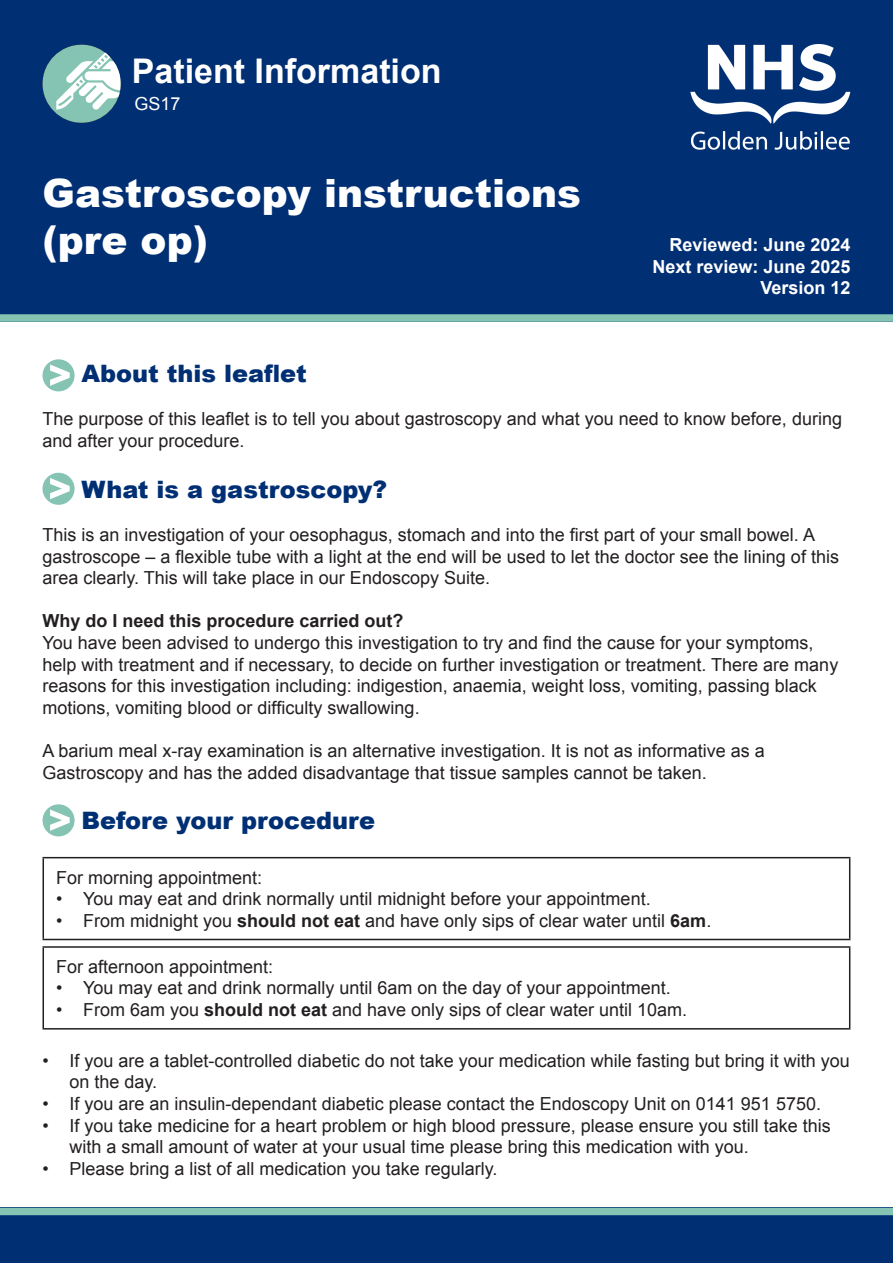
<style>
.page{position:relative;width:893px;height:1263px;background:#fff}
.page>*{position:absolute;margin:0;border:0;box-sizing:border-box;transform-origin:0 0}
.t1{font:900 39px/46.8px "Arial";color:#fff}
.t2{font:700 34.05px "Arial";color:#fff}
.sub-title{font:900 24px "Arial";color:#002f74}
.t3{font:18px/21.6px "Arial";color:#231f20}
.t4{font:700 18px/21.6px "Arial";color:#fff;text-align:right}
.t5{font:700 18px "Arial";color:#231f20}
.t6{font:18px "Arial";color:#fff}
.s1{font-weight:700}
</style>
<div class="page">
<div style="left:0;top:0;width:893px;height:322px;background:#002f74"></div>
<div style="left:0;top:314px;width:893px;height:8px;background:#85c4b3"></div>
<div style="left:43px;top:45px;width:78px;height:78px;background:#85c4b3;border-radius:50%"></div>
<svg style="left:56px;top:47px;width:65px;height:63px"></svg>
<img style="left:690px;top:45px;width:160px;height:105px">
<div style="left:0;top:1208px;width:893px;height:55px;background:#002f74"></div>
<div style="left:0;top:1208px;width:893px;height:7px;background:#85c4b3"></div>
<svg style="left:43px;top:359px;width:32px;height:32px"></svg>
<svg style="left:43px;top:473px;width:32px;height:32px"></svg>
<svg style="left:43px;top:804px;width:32px;height:32px"></svg>
<hr style="left:43px;top:857px;width:807px;height:1px;background:#231f20">
<hr style="left:43px;top:858px;width:1px;height:81px;background:#231f20">
<hr style="left:849px;top:858px;width:1px;height:81px;background:#231f20">
<hr style="left:43px;top:939px;width:807px;height:1px;background:#231f20">
<hr style="left:43px;top:946px;width:807px;height:2px;background:#231f20">
<hr style="left:43px;top:948px;width:1px;height:80px;background:#231f20">
<hr style="left:849px;top:948px;width:1px;height:80px;background:#231f20">
<hr style="left:43px;top:1028px;width:807px;height:1px;background:#231f20">
<h2 class="t2" style="left:132px;top:49px;width:311px">Patient Information</h2>
<p class="t6" style="left:134px;top:92px;width:48px">GS17</p>
<h1 class="t1" style="left:43px;top:168px;width:540px">Gastroscopy instructions (pre op)</h1>
<p class="t4" style="left:652px;top:234px;width:200px">Reviewed: June 2024<br>Next review: June 2025<br>Version 12</p>
<p class="sub-title" style="left:82px;top:356px;width:227px">About this leaflet</p>
<p class="t3" style="left:43px;top:408px;width:801px">The purpose of this leaflet is to tell you about gastroscopy and what you need to know before, during and after your procedure.</p>
<p class="sub-title" style="left:82px;top:472px;width:307px">What is a gastroscopy?</p>
<p class="t3" style="left:43px;top:524px;width:798px">This is an investigation of your oesophagus, stomach and into the first part of your small bowel. A gastroscope – a flexible tube with a light at the end will be used to let the doctor see the lining of this area clearly. This will take place in our Endoscopy Suite.</p>
<p class="t5" style="left:43px;top:609px;width:363px">Why do I need this procedure carried out?</p>
<p class="t3" style="left:43px;top:632px;width:797px">You have been advised to undergo this investigation to try and find the cause for your symptoms, help with treatment and if necessary, to decide on further investigation or treatment. There are many reasons for this investigation including: indigestion, anaemia, weight loss, vomiting, passing black motions, vomiting blood or difficulty swallowing.</p>
<p class="t3" style="left:43px;top:740px;width:724px">A barium meal x-ray examination is an alternative investigation. It is not as informative as a<br>Gastroscopy and has the added disadvantage that tissue samples cannot be taken.</p>
<p class="sub-title" style="left:82px;top:803px;width:295px">Before your procedure</p>
<p class="t3" style="left:56px;top:866px;width:208px">For morning appointment:</p>
<p class="t3" style="left:56px;top:888px;width:596px">• You may eat and drink normally until midnight before your appointment.</p>
<p class="t3" style="left:56px;top:910px;width:657px">• From midnight you <span class="s1">should not eat</span> and have only sips of clear water until <span class="s1">6am</span>.</p>
<p class="t3" style="left:56px;top:956px;width:219px">For afternoon appointment:</p>
<p class="t3" style="left:56px;top:977px;width:616px">• You may eat and drink normally until 6am on the day of your appointment.</p>
<p class="t3" style="left:56px;top:999px;width:633px">• From 6am you <span class="s1">should not eat</span> and have only sips of clear water until 10am.</p>
<p class="t3" style="left:70px;top:1050px;width:782px;text-indent:-27px">• If you are a tablet-controlled diabetic do not take your medication while fasting but bring it with you on the day.</p>
<p class="t3" style="left:43px;top:1093px;width:780px">• If you are an insulin-dependant diabetic please contact the Endoscopy Unit on 0141 951 5750.</p>
<p class="t3" style="left:70px;top:1115px;width:763px;text-indent:-27px">• If you take medicine for a heart problem or high blood pressure, please ensure you still take this with a small amount of water at your usual time please bring this medication with you.</p>
<p class="t3" style="left:43px;top:1158px;width:456px">• Please bring a list of all medication you take regularly.</p>
</div>
